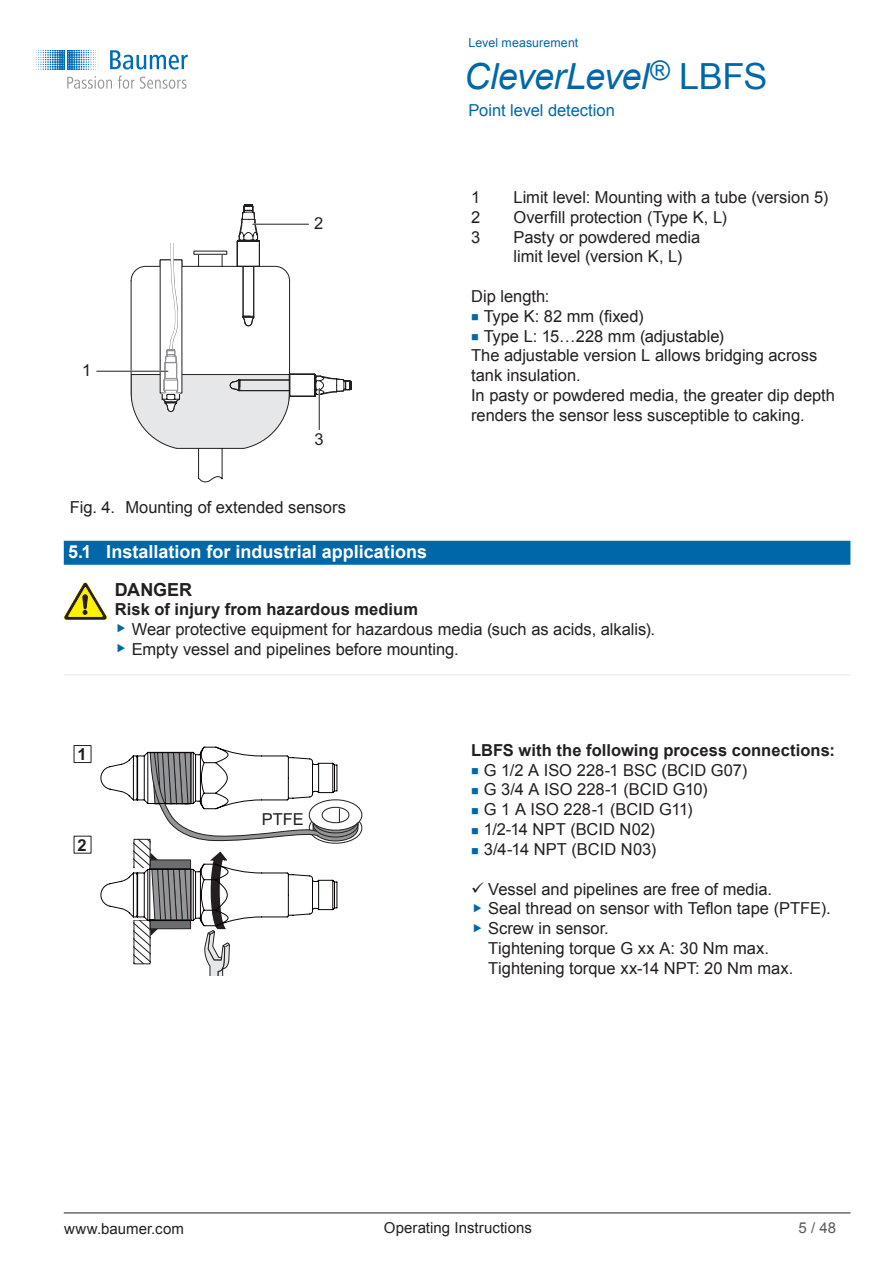
<style>
.page{position:relative;width:893px;height:1263px;background:#fff}
.page>*{position:absolute;margin:0;border:0;box-sizing:border-box;transform-origin:0 0}
.t1{font:italic 36px "Arial";letter-spacing:-.015em;color:#0068a9}
.t2{font:700 18px "Arial";color:#fff}
.Warnhinweis_Gefahr{font:700 18px "Arial";color:#231f20}
.Grundtext{font:16.5px/19.8px "Arial";color:#231f20}
.Überschrift_4_Zwis{font:700 16.5px "Arial";letter-spacing:.005em;color:#231f20}
.Warnhinweis_Quelle{font:700 16.5px "Arial";letter-spacing:.005em;color:#231f20}
.t3{font:16.5px "Arial";color:#0068a9}
.t4{font:15px "Arial";letter-spacing:.005em;color:#231f20}
.t5{font:15px "Arial";color:#5a5a5d}
.t6{font:12.3px "Arial";letter-spacing:.01em;color:#0068a9}
.s1{font-style:normal}
</style>
<div class="page">
<svg style="left:110px;top:50px;width:78px;height:20px"></svg>
<svg style="left:35px;top:50px;width:64px;height:20px"></svg>
<svg style="left:67px;top:76px;width:45px;height:13px"></svg>
<svg style="left:118px;top:76px;width:69px;height:13px"></svg>
<div style="left:64px;top:541px;width:786px;height:24px;background:#0068a9"></div>
<svg style="left:130px;top:204px;width:222px;height:279px"></svg>
<hr style="left:85px;top:371px;width:83px;height:1px;background:#231f20">
<div style="left:77px;top:361px;width:19px;height:19px;background:#fff;border-radius:50%"></div>
<hr style="left:253px;top:224px;width:67px;height:1px;background:#231f20">
<div style="left:309px;top:214px;width:19px;height:19px;background:#fff;border-radius:50%"></div>
<hr style="left:319px;top:388px;width:1px;height:54px;background:#231f20">
<div style="left:309px;top:430px;width:20px;height:19px;background:#fff;border-radius:50%"></div>
<div style="left:160px;top:195px;width:22px;height:48px;background:#fff"></div>
<hr style="left:64px;top:674px;width:42px;height:1px;background:#e6e7e9">
<hr style="left:106px;top:674px;width:744px;height:1px;background:#e6e7e9">
<svg style="left:64px;top:582px;width:43px;height:38px"></svg>
<svg style="left:100px;top:746px;width:263px;height:229px"></svg>
<div style="left:74px;top:745px;width:17px;height:18px;border:1px solid #231f20"></div>
<hr style="left:64px;top:1212px;width:786px;height:1px;background:#231f20">
<p class="Grundtext" style="left:82px;top:361px;width:11px">1</p>
<p class="Grundtext" style="left:314px;top:214px;width:11px">2</p>
<p class="Grundtext" style="left:315px;top:430px;width:11px">3</p>
<p class="Grundtext" style="left:70px;top:497px;width:278px">Fig. 4. Mounting of extended sensors</p>
<p class="t6" style="left:468px;top:35px;width:111px">Level measurement</p>
<h1 class="t1" style="left:464px;top:53px;width:305px">CleverLevel<sup>®</sup> <span class="s1">LBFS</span></h1>
<p class="t3" style="left:468px;top:100px;width:148px">Point level detection</p>
<p class="Grundtext" style="left:471px;top:187px;width:11px">1</p>
<p class="Grundtext" style="left:514px;top:187px;width:316px">Limit level: Mounting with a tube (version 5)</p>
<p class="Grundtext" style="left:471px;top:207px;width:11px">2</p>
<p class="Grundtext" style="left:514px;top:207px;width:215px">Overfill protection (Type K, L)</p>
<p class="Grundtext" style="left:471px;top:227px;width:11px">3</p>
<p class="Grundtext" style="left:514px;top:227px;width:188px">Pasty or powdered media limit level (version K, L)</p>
<p class="Grundtext" style="left:471px;top:286px;width:80px">Dip length:</p>
<p class="Grundtext" style="left:484px;top:306px;width:161px">Type K: 82 mm (fixed)</p>
<p class="Grundtext" style="left:484px;top:326px;width:242px">Type L: 15…228 mm (adjustable)</p>
<p class="Grundtext" style="left:471px;top:346px;width:348px">The adjustable version L allows bridging across tank insulation.</p>
<p class="Grundtext" style="left:471px;top:385px;width:365px">In pasty or powdered media, the greater dip depth renders the sensor less susceptible to caking.</p>
<p class="t2" style="left:68px;top:540px;width:361px">5.1 Installation for industrial applications</p>
<p class="Warnhinweis_Gefahr" style="left:115px;top:578px;width:79px">DANGER</p>
<p class="Warnhinweis_Quelle" style="left:115px;top:598px;width:305px">Risk of injury from hazardous medium</p>
<p class="Grundtext" style="left:132px;top:619px;width:525px">Wear protective equipment for hazardous media (such as acids, alkalis).</p>
<p class="Grundtext" style="left:132px;top:639px;width:329px">Empty vessel and pipelines before mounting.</p>
<p class="Überschrift_4_Zwis" style="left:78px;top:743px;width:11px">1</p>
<p class="Überschrift_4_Zwis" style="left:78px;top:834px;width:11px">2</p>
<p class="Grundtext" style="left:262px;top:810px;width:44px">PTFE</p>
<p class="Überschrift_4_Zwis" style="left:471px;top:739px;width:365px">LBFS with the following process connections:</p>
<p class="Grundtext" style="left:484px;top:760px;width:265px">G 1/2 A ISO 228-1 BSC (BCID G07)</p>
<p class="Grundtext" style="left:484px;top:780px;width:225px">G 3/4 A ISO 228-1 (BCID G10)</p>
<p class="Grundtext" style="left:484px;top:800px;width:210px">G 1 A ISO 228-1 (BCID G11)</p>
<p class="Grundtext" style="left:484px;top:819px;width:173px">1/2-14 NPT (BCID N02)</p>
<p class="Grundtext" style="left:484px;top:839px;width:174px">3/4-14 NPT (BCID N03)</p>
<p class="Grundtext" style="left:488px;top:879px;width:285px">Vessel and pipelines are free of media.</p>
<p class="Grundtext" style="left:488px;top:899px;width:344px">Seal thread on sensor with Teflon tape (PTFE).</p>
<p class="Grundtext" style="left:488px;top:918px;width:307px">Screw in sensor.<br>Tightening torque G xx A: 30 Nm max.<br>Tightening torque xx-14 NPT: 20 Nm max.</p>
<p class="t4" style="left:384px;top:1218px;width:150px">Operating Instructions</p>
<p class="t4" style="left:64px;top:1218px;width:121px">www.baumer.com</p>
<p class="t5" style="left:799px;top:1218px;width:39px">5 / 48</p>
</div>
